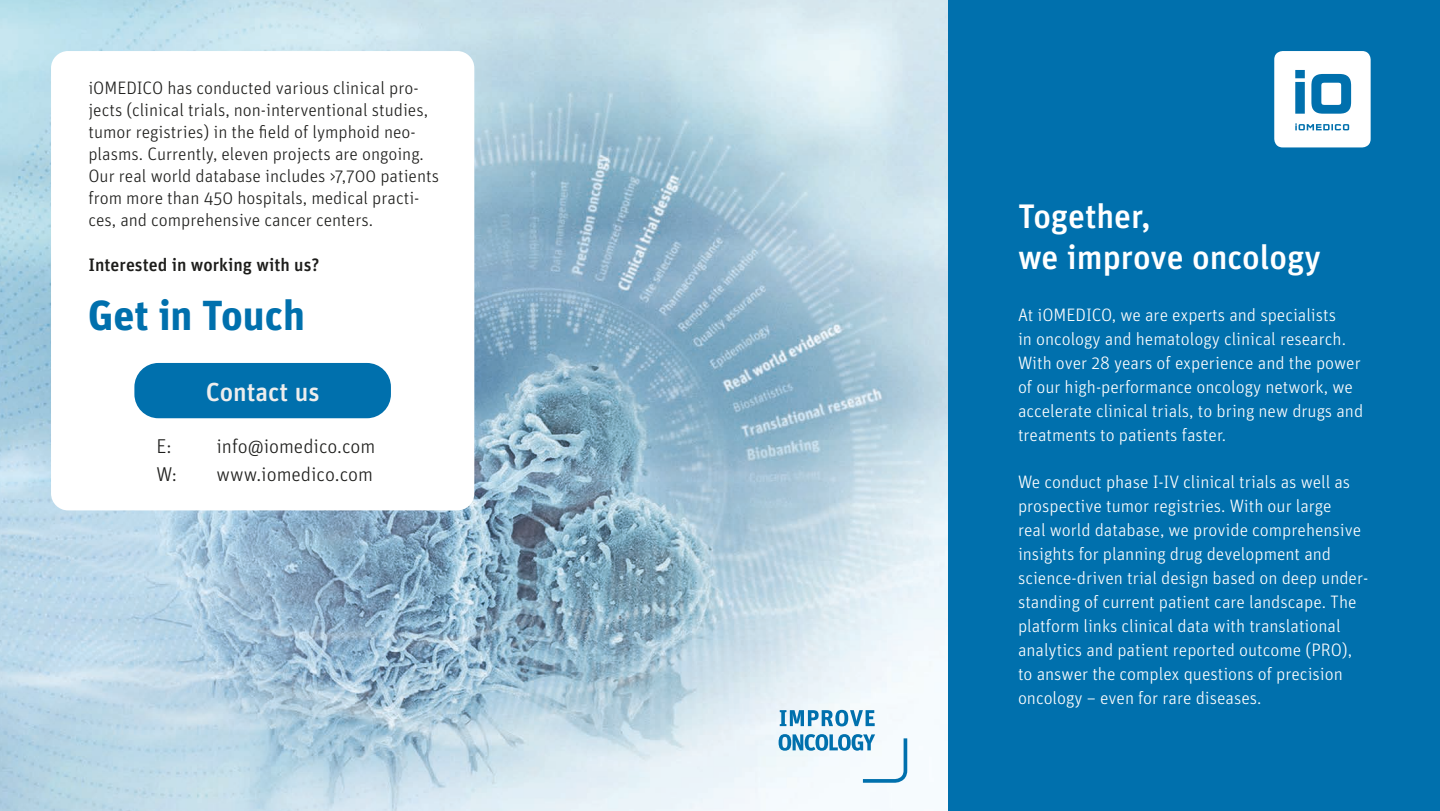
<style>
.page{position:relative;width:1440px;height:811px;background:#fff}
.page>*{position:absolute;margin:0;border:0;box-sizing:border-box;transform-origin:0 0}
.Subline{font:700 42px "Unit OT";color:#0070ad}
.Überschrift{font:500 34px "Unit OT";color:#fff}
.Überschrift-2{font:500 26px "Unit OT";color:#ededed}
.Fließtext{font:300 20px "Unit OT";color:#1d1d1b}
.Fließtext-2{font:300 18px/24px "Unit OT";color:#fff}
.Fließtext-3{font:300 18px/22px "Unit OT";color:#1d1d1b}
.Fließtext-4{font:500 18px "Unit OT";color:#1d1d1b}
</style>
<div class="page">
<img style="left:0;top:0;width:949px;height:811px">
<div style="left:949px;top:0;width:491px;height:811px;background:#0070ad"></div>
<svg style="left:779px;top:734px;width:128px;height:49px"></svg>
<svg style="left:780px;top:710px;width:95px;height:16px"></svg>
<div style="left:1274px;top:51px;width:97px;height:96px;background:#fff;border-radius:9px"></div>
<svg style="left:1295px;top:123px;width:54px;height:7px"></svg>
<svg style="left:1295px;top:70px;width:56px;height:44px"></svg>
<div style="left:51px;top:51px;width:423px;height:459px;background:#fff;border-radius:17px"></div>
<div style="left:134px;top:363px;width:257px;height:55px;background:#0070ad;border-radius:24px"></div>
<p class="Fließtext-3" style="left:88px;top:77px;width:352px">iOMEDICO has conducted various clinical pro&shy;jects (clinical trials, non-interventional studies, tumor registries) in the field of lymphoid neo&shy;plasms. Currently, eleven projects are ongoing.<br>Our real world database includes &gt;7,700 patients from more than 450 hospitals, medical practi&shy;ces, and comprehensive cancer centers.</p>
<p class="Fließtext-4" style="left:88px;top:253px;width:233px">Interested in working with us?</p>
<p class="Subline" style="left:88px;top:288px;width:219px">Get in Touch</p>
<p class="Überschrift-2" style="left:206px;top:375px;width:115px">Contact us</p>
<p class="Fließtext" style="left:157px;top:434px;width:17px">E:</p>
<p class="Fließtext" style="left:217px;top:434px;width:160px">info@iomedico.com</p>
<p class="Fließtext" style="left:157px;top:462px;width:22px">W:</p>
<p class="Fließtext" style="left:217px;top:462px;width:158px">www.iomedico.com</p>
<p class="Überschrift" style="left:1018px;top:195px;width:134px">Together,</p>
<p class="Überschrift" style="left:1018px;top:236px;width:304px">we improve oncology</p>
<p class="Fließtext-2" style="left:1018px;top:303px;width:347px">At iOMEDICO, we are experts and specialists<br>in oncology and hematology clinical research.<br>With over 28 years of experience and the power of our high-performance oncology network, we accelerate clinical trials, to bring new drugs and treatments to patients faster.</p>
<p class="Fließtext-2" style="left:1018px;top:469px;width:352px">We conduct phase I-IV clinical trials as well as prospective tumor registries. With our large<br>real world database, we provide comprehensive insights for planning drug development and science-driven trial design based on deep under&shy;standing of current patient care landscape. The platform links clinical data with translational analytics and patient reported outcome (PRO), to answer the complex questions of precision oncology – even for rare diseases.</p>
</div>
